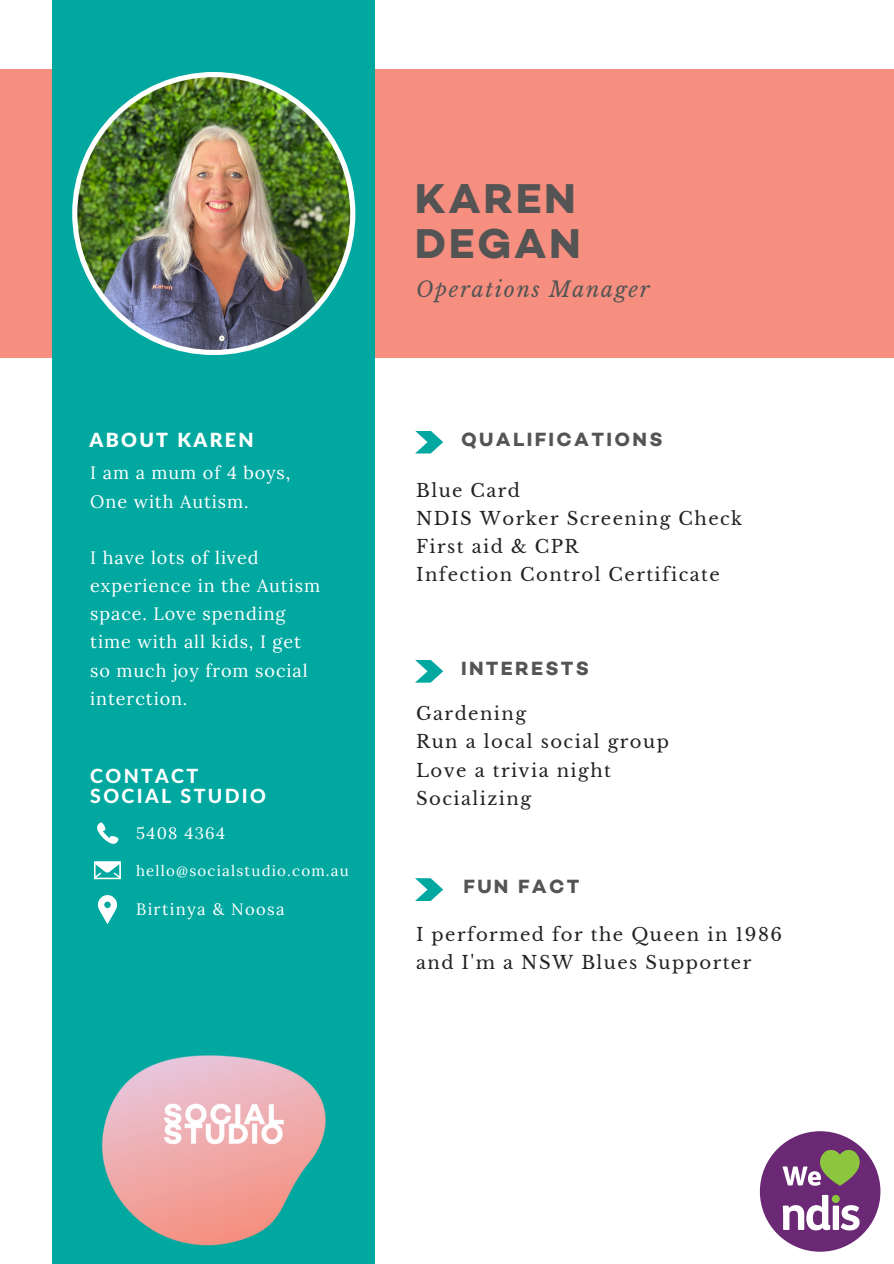
<style>
.page{position:relative;width:894px;height:1264px;background:#fff}
.page>*{position:absolute;margin:0;border:0;box-sizing:border-box;transform-origin:0 0}
.t1{font:42.45px "Campton Bold DEMO";letter-spacing:.06em;color:#545454}
.t2{font:italic 21.15px "Libre Baskerville";letter-spacing:.08em;color:#545454}
.t3{font:19.5px "Campton Bold DEMO";letter-spacing:.12em;color:#545454}
.t4{font:800 19.5px "Lato Latin";letter-spacing:.12em;color:#fff}
.t5{font:900 19.5px "Lato Latin";letter-spacing:.12em;color:#fff}
.t6{font:18px/28.2px "Libre Baskerville";letter-spacing:.08em;color:#222}
.t7{font:18px/28.2px "Lora";letter-spacing:.05em;color:#fff}
.t8{font:16.5px "Lora";letter-spacing:.08em;color:#fff}
.t9{font:15px "Lora";letter-spacing:.08em;color:#fff}
</style>
<div class="page">
<div style="left:0;top:69px;width:893px;height:288px;background:#f68f7f"></div>
<div style="left:52px;top:0;width:323px;height:1263px;background:#00a8a0"></div>
<svg style="left:97px;top:822px;width:21px;height:21px"></svg>
<svg style="left:94px;top:861px;width:27px;height:18px"></svg>
<svg style="left:98px;top:895px;width:19px;height:29px"></svg>
<svg style="left:415px;top:431px;width:28px;height:22px"></svg>
<svg style="left:415px;top:660px;width:28px;height:22px"></svg>
<svg style="left:415px;top:878px;width:28px;height:23px"></svg>
<img style="left:72px;top:72px;width:283px;height:283px">
<div style="left:759px;top:1131px;width:121px;height:120px;background:#6b2975;border-radius:50%"></div>
<svg style="left:782px;top:1149px;width:77px;height:36px"></svg>
<svg style="left:782px;top:1194px;width:77px;height:36px"></svg>
<img style="left:101px;top:1055px;width:225px;height:191px">
<p class="t5" style="left:89px;top:431px;width:166px">ABOUT KAREN</p>
<p class="t7" style="left:90px;top:459px;width:201px">I am a mum of 4 boys,<br>One with Autism.</p>
<p class="t7" style="left:90px;top:543px;width:231px">I have lots of lived experience in the Autism space. Love spending time with all kids, I get so much joy from social interction.</p>
<p class="t4" style="left:90px;top:767px;width:109px">CONTACT</p>
<p class="t4" style="left:90px;top:787px;width:177px">SOCIAL STUDIO</p>
<p class="t8" style="left:136px;top:822px;width:90px">5408 4364</p>
<p class="t9" style="left:136px;top:861px;width:214px">hello@socialstudio.com.au</p>
<p class="t8" style="left:136px;top:898px;width:150px">Birtinya &amp; Noosa</p>
<p class="t1" style="left:415px;top:178px;width:162px">KAREN</p>
<p class="t1" style="left:415px;top:223px;width:167px">DEGAN</p>
<p class="t2" style="left:416px;top:277px;width:235px">Operations Manager</p>
<p class="t3" style="left:461px;top:429px;width:203px">QUALIFICATIONS</p>
<p class="t6" style="left:416px;top:476px;width:105px">Blue Card</p>
<p class="t6" style="left:416px;top:504px;width:328px">NDIS Worker Screening Check</p>
<p class="t6" style="left:416px;top:532px;width:164px">First aid &amp; CPR</p>
<p class="t6" style="left:416px;top:561px;width:305px">Infection Control Certificate</p>
<p class="t3" style="left:461px;top:658px;width:130px">INTERESTS</p>
<p class="t6" style="left:416px;top:699px;width:112px">Gardening</p>
<p class="t6" style="left:416px;top:728px;width:254px">Run a local social group</p>
<p class="t6" style="left:416px;top:756px;width:196px">Love a trivia night</p>
<p class="t6" style="left:416px;top:784px;width:116px">Socializing</p>
<p class="t3" style="left:463px;top:876px;width:117px">FUN FACT</p>
<p class="t6" style="left:416px;top:920px;width:367px">I performed for the Queen in 1986 and I'm a NSW Blues Supporter</p>
</div>
